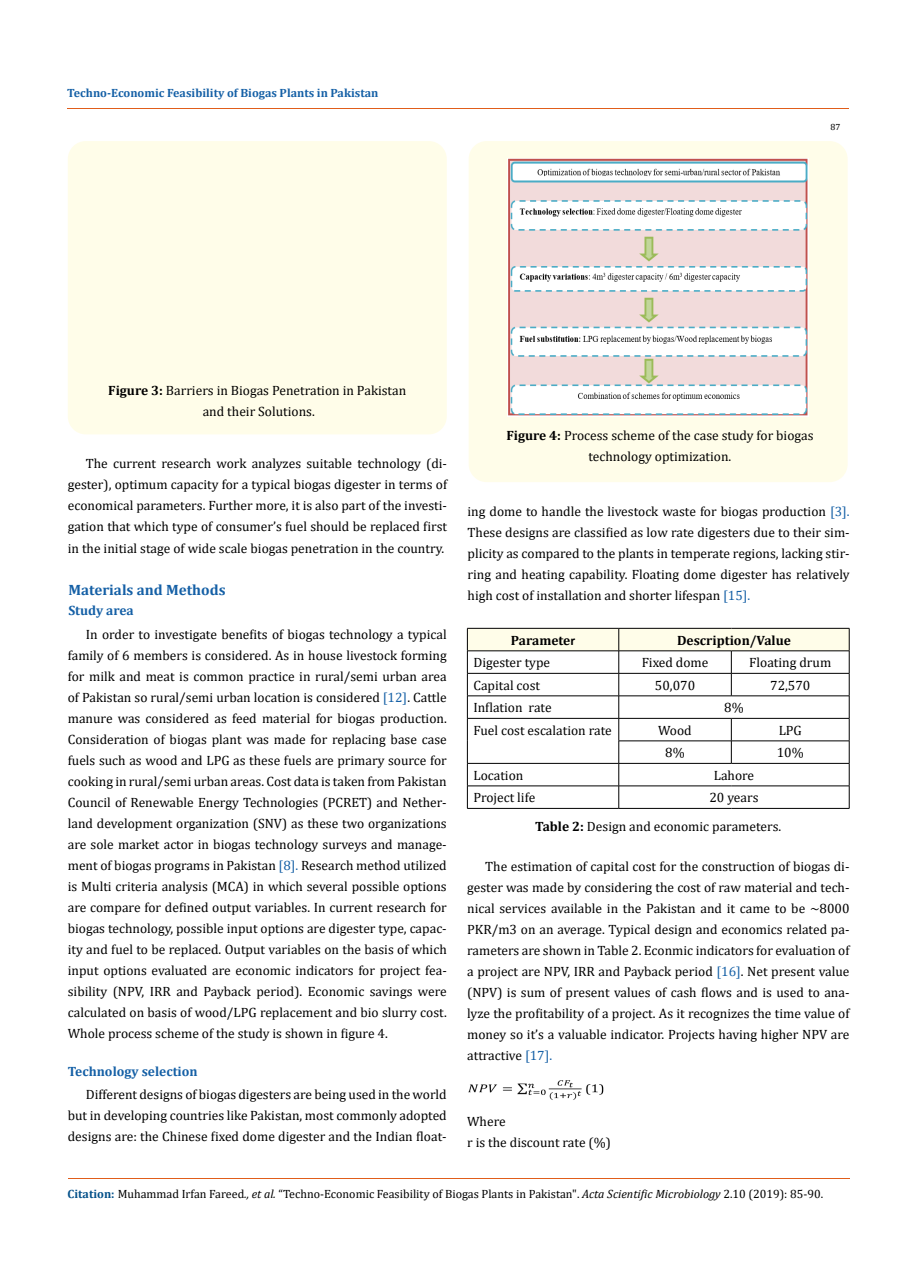
<style>
.page{position:relative;width:917px;height:1280px;background:#fff}
.page>*{position:absolute;margin:0;border:0;box-sizing:border-box;transform-origin:0 0}
.t1{font:700 15px "Cambria";color:#1560a6}
.t2{font:13.5px/21px "Cambria";color:#000;text-align:justify}
.t3{font:700 13.5px "Cambria";color:#1560a6}
.t4{font:700 13.5px "Cambria";color:#000}
.t5{font:12px "Cambria";color:#000}
.t6{font:700 12px "Cambria";color:#1560a6}
.t7{font:9px "Cambria";color:#000}
.s1{font-weight:700}
.s2{color:#1560a6}
.s3{font-family:"Calibri"}
.s4{font-weight:700;color:#035089}
.s5{font-style:italic}
</style>
<div class="page">
<hr style="left:67px;top:109px;width:782px;height:1px;background:#e05d1a">
<div style="left:68px;top:141px;width:379px;height:293px;background:#fffde9;border-radius:18px"></div>
<div style="left:468px;top:141px;width:379px;height:341px;background:#fffde9;border-radius:18px"></div>
<img style="left:507px;top:159px;width:301px;height:258px">
<svg style="left:467px;top:628px;width:383px;height:180px"></svg>
<hr style="left:467px;top:808px;width:151px;height:1px;background:#000">
<hr style="left:618px;top:808px;width:113px;height:1px;background:#000">
<hr style="left:731px;top:808px;width:118px;height:1px;background:#000">
<img style="left:468px;top:1080px;width:136px;height:20px">
<hr style="left:68px;top:1178px;width:781px;height:1px;background:#e05d1a">
<p class="t6" style="left:67px;top:84px;width:313px">Techno-Economic Feasibility of Biogas Plants in Pakistan</p>
<p class="t7" style="left:830px;top:122px;width:11px">87</p>
<p class="t2" style="left:108px;top:379px;width:299px;text-align:center"><span class="s1">Figure 3:</span> Barriers in Biogas Penetration in Pakistan and their Solutions.</p>
<p class="t2" style="left:68px;top:453px;width:381px;text-indent:18px">The current research work analyzes suitable technology (di&shy;gester), optimum capacity for a typical biogas digester in terms of economical parameters. Further more, it is also part of the investi&shy;gation that which type of consumer’s fuel should be replaced first in the initial stage of wide scale biogas penetration in the country.</p>
<p class="t1" style="left:68px;top:579px;width:159px">Materials and Methods</p>
<p class="t3" style="left:68px;top:601px;width:67px">Study area</p>
<p class="t2" style="left:68px;top:623px;width:380px;text-indent:18px">In order to investigate benefits of biogas technology a typical family of 6 members is considered. As in house livestock forming for milk and meat is common practice in rural/semi urban area of Pakistan so rural/semi urban location is considered <span class="s2">[12]</span>. Cattle manure was considered as feed material for biogas production.<br>Consideration of biogas plant was made for replacing base case fuels such as wood and LPG as these fuels are primary source for cooking in rural/semi urban areas. Cost data is taken from Pakistan Council of Renewable Energy Technologies (PCRET) and Nether&shy;land development organization (SNV) as these two organizations are sole market actor in biogas technology surveys and manage&shy;ment of biogas programs in Pakistan <span class="s2">[8].</span> Research method utilized is Multi criteria analysis (MCA) in which several possible options are compare for defined output variables. In current research for biogas technology, possible input options are digester type, capac&shy;ity and fuel to be replaced. Output variables on the basis of which input options evaluated are economic indicators for project fea&shy;sibility (NPV, IRR and Payback period). Economic savings were calculated on basis of wood/LPG replacement and bio slurry cost.<br>Whole process scheme of the study is shown in figure 4.</p>
<p class="t3" style="left:68px;top:1062px;width:131px">Technology selection</p>
<p class="t2" style="left:68px;top:1083px;width:380px;text-indent:18px">Different designs of biogas digesters are being used in the world but in developing countries like Pakistan, most commonly adopted designs are: the Chinese fixed dome digester and the Indian float-</p>
<p class="t2" style="left:506px;top:425px;width:309px;text-align:center"><span class="s1">Figure 4:</span> Process scheme of the case study for biogas technology optimization.</p>
<p class="t2" style="left:467px;top:501px;width:384px">ing dome to handle the livestock waste for biogas production <span class="s2">[3].<br></span>These designs are classified as low rate digesters due to their sim&shy;plicity as compared to the plants in temperate regions, lacking stir&shy;ring and heating capability. Floating dome digester has relatively high cost of installation and shorter lifespan <span class="s2">[15].</span></p>
<p class="t4" style="left:511px;top:630px;width:66px">Paramete<span class="s3">r</span></p>
<p class="t4" style="left:677px;top:630px;width:115px">Description/Value</p>
<p class="t2" style="left:473px;top:652px;width:78px">Digester type</p>
<p class="t2" style="left:641px;top:652px;width:68px">Fixed dome</p>
<p class="t2" style="left:749px;top:652px;width:83px">Floating drum</p>
<p class="t2" style="left:473px;top:674px;width:68px">Capital cost</p>
<p class="t2" style="left:655px;top:674px;width:42px">50,070</p>
<p class="t2" style="left:770px;top:674px;width:42px">72,570</p>
<p class="t2" style="left:473px;top:697px;width:80px">Inflation rate</p>
<p class="t2" style="left:724px;top:697px;width:21px">8%</p>
<p class="t2" style="left:473px;top:719px;width:140px">Fuel cost escalation rate</p>
<p class="t2" style="left:658px;top:719px;width:35px">Wood</p>
<p class="t2" style="left:778px;top:719px;width:25px">LPG</p>
<p class="t2" style="left:665px;top:742px;width:21px">8%</p>
<p class="t2" style="left:776px;top:742px;width:28px">10%</p>
<p class="t2" style="left:473px;top:764px;width:51px">Location</p>
<p class="t2" style="left:713px;top:764px;width:42px">Lahore</p>
<p class="t2" style="left:473px;top:787px;width:63px">Project life</p>
<p class="t2" style="left:535px;top:783px;width:248px;line-height:29px;text-indent:174px">20 years<br><span class="s1">Table 2:</span> Design and economic parameters.</p>
<p class="t2" style="left:467px;top:855px;width:384px;text-indent:18px">The estimation of capital cost for the construction of biogas di&shy;gester was made by considering the cost of raw material and tech&shy;nical services available in the Pakistan and it came to be ~8000<br>PKR/m3 on an average. Typical design and economics related pa&shy;rameters are shown in Table 2. Econmic indicators for evaluation of a project are NPV, IRR and Payback period <span class="s2">[16]</span>. Net present value (NPV) is sum of present values of cash flows and is used to ana&shy;lyze the profitability of a project. As it recognizes the time value of money so it’s a valuable indicator. Projects having higher NPV are attractive <span class="s2">[17].</span></p>
<p class="t2" style="left:467px;top:1110px;width:145px">Where<br>r is the discount rate (%)</p>
<p class="t5" style="left:68px;top:1186px;width:757px"><span class="s4">Citation:</span> Muhammad Irfan Fareed<span class="s5">., et al.</span> “Techno-Economic Feasibility of Biogas Plants in Pakistan". <span class="s5">Acta Scientific Microbiology</span> 2.10 (2019): 85-90.</p>
</div>
